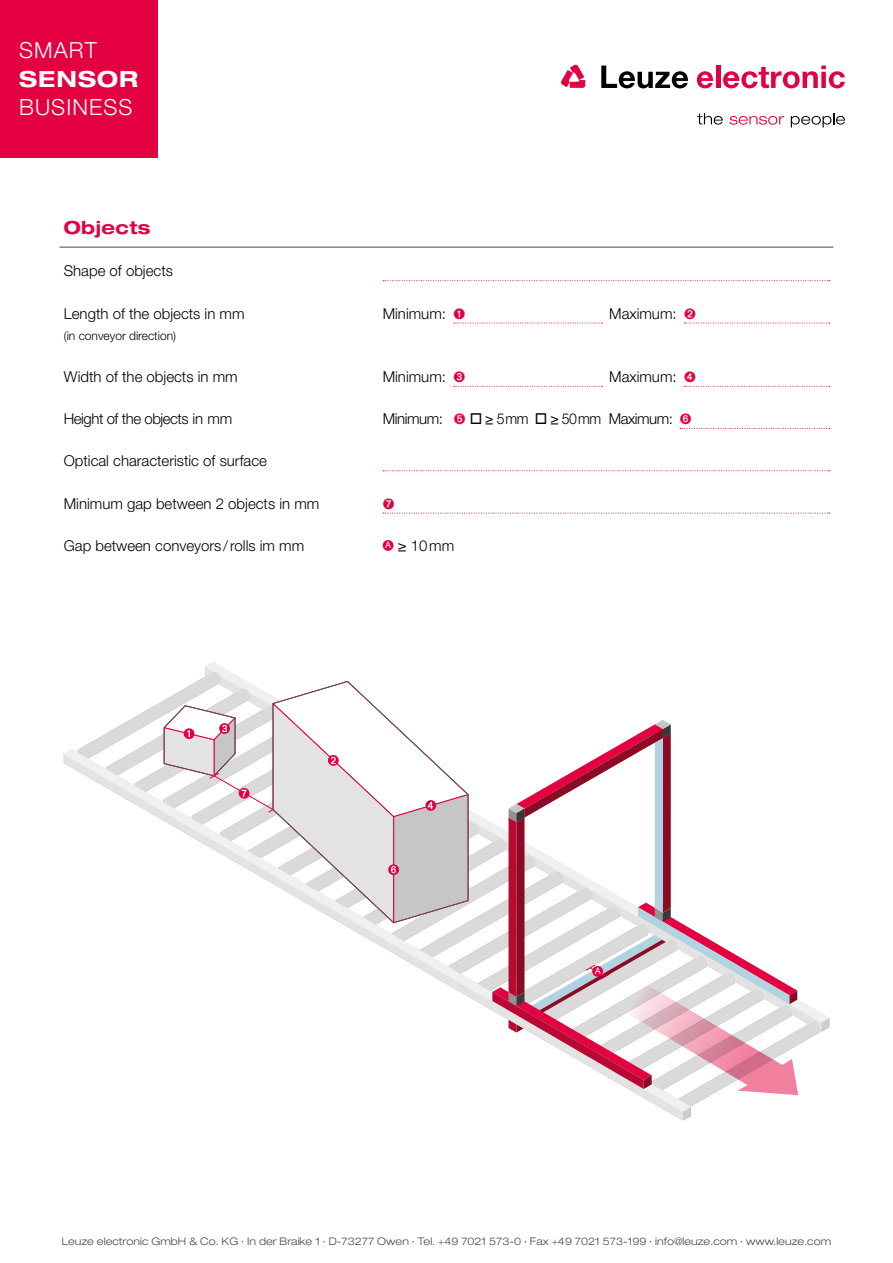
<style>
.page{position:relative;width:893px;height:1263px;background:#fff}
.page>*{position:absolute;margin:0;border:0;box-sizing:border-box;transform-origin:0 0}
.t1{font:300 22.2px "Helvetica Neue LT Pro";letter-spacing:.05em;color:#fff}
.t2{font:700 expanded 22.2px "Helvetica Neue LT Pro";letter-spacing:.045em;color:#fff}
.t3{font:700 expanded 18px "Helvetica Neue LT Pro";letter-spacing:.025em;color:#e40040}
.t4{font:300 15px "Helvetica Neue LT Pro";color:#000}
.t5{font:300 15px "Helvetica Neue LT Pro";letter-spacing:-.03em;color:#000}
.t6{font:300 12px "Helvetica Neue LT Pro";color:#000}
.t7{font:300 expanded 10.5px "Helvetica Neue LT Pro";color:#444d56}
.t8{font:9px "Helvetica";color:#fff}
.s1{color:#e40040}
</style>
<div class="page">
<svg style="left:561px;top:64px;width:24px;height:24px"></svg>
<svg style="left:697px;top:71px;width:16px;height:17px"></svg>
<hr style="left:716px;top:66px;width:4px;height:22px;background:#e40040">
<svg style="left:723px;top:66px;width:122px;height:22px"></svg>
<svg style="left:730px;top:116px;width:54px;height:9px"></svg>
<svg style="left:601px;top:66px;width:87px;height:22px"></svg>
<svg style="left:697px;top:113px;width:26px;height:12px"></svg>
<svg style="left:791px;top:113px;width:54px;height:15px"></svg>
<div style="left:0;top:0;width:157px;height:157px;background:#e40040"></div>
<hr style="left:60px;top:247px;width:773px;height:1px;background:#444d56">
<svg style="left:383px;top:280px;width:447px;height:1px"></svg>
<svg style="left:454px;top:323px;width:148px;height:1px"></svg>
<svg style="left:685px;top:323px;width:145px;height:1px"></svg>
<svg style="left:454px;top:386px;width:148px;height:1px"></svg>
<svg style="left:685px;top:386px;width:145px;height:1px"></svg>
<svg style="left:680px;top:428px;width:150px;height:1px"></svg>
<svg style="left:383px;top:470px;width:447px;height:1px"></svg>
<div style="left:383px;top:540px;width:10px;height:11px;background:#e40040;border-radius:50%"></div>
<svg style="left:77px;top:672px;width:752px;height:448px"></svg>
<div style="left:592px;top:966px;width:11px;height:11px;background:#e40040;border-radius:50%"></div>
<svg style="left:383px;top:512px;width:447px;height:2px"></svg>
<h1 class="t1" style="left:19px;top:36px;width:80px">SMART</h1>
<h1 class="t2" style="left:19px;top:64px;width:121px">SENSOR</h1>
<h1 class="t1" style="left:19px;top:94px;width:115px">BUSINESS</h1>
<p class="t3" style="left:64px;top:216px;width:88px">Objects</p>
<p class="t4" style="left:64px;top:262px;width:111px">Shape of objects</p>
<p class="t4" style="left:64px;top:304px;width:182px">Length of the objects in mm</p>
<p class="t4" style="left:383px;top:304px;width:84px">Minimum: <span class="s1">➊</span></p>
<p class="t4" style="left:609px;top:304px;width:88px">Maximum: <span class="s1">➋</span></p>
<p class="t6" style="left:64px;top:328px;width:114px">(in conveyor direction)</p>
<p class="t4" style="left:64px;top:367px;width:175px">Width of the objects in mm</p>
<p class="t4" style="left:383px;top:367px;width:84px">Minimum: <span class="s1">➌</span></p>
<p class="t4" style="left:609px;top:367px;width:88px">Maximum: <span class="s1">➍</span></p>
<p class="t5" style="left:64px;top:409px;width:170px">Height of the objects in mm</p>
<p class="t5" style="left:383px;top:409px;width:310px">Minimum: <span class="s1">➎</span> □ ≥ 5mm □ ≥ 50mm Maximum: <span class="s1">➏</span></p>
<p class="t4" style="left:64px;top:452px;width:205px">Optical characteristic of surface</p>
<p class="t4" style="left:64px;top:494px;width:257px">Minimum gap between 2 objects in mm</p>
<p class="t4" style="left:64px;top:536px;width:242px">Gap between conveyors /rolls im mm</p>
<p class="t4" style="left:385px;top:536px;width:71px"><sup>A</sup> ≥ 10mm</p>
<p class="t8" style="left:595px;top:964px;width:8px">A</p>
<p class="t7" style="left:62px;top:1235px;width:771px">Leuze electronic GmbH &amp; Co. KG · In der Braike 1 · D-73277 Owen · Tel. +49 7021 573-0 · Fax +49 7021 573-199 · info@leuze.com · www.leuze.com</p>
</div>
